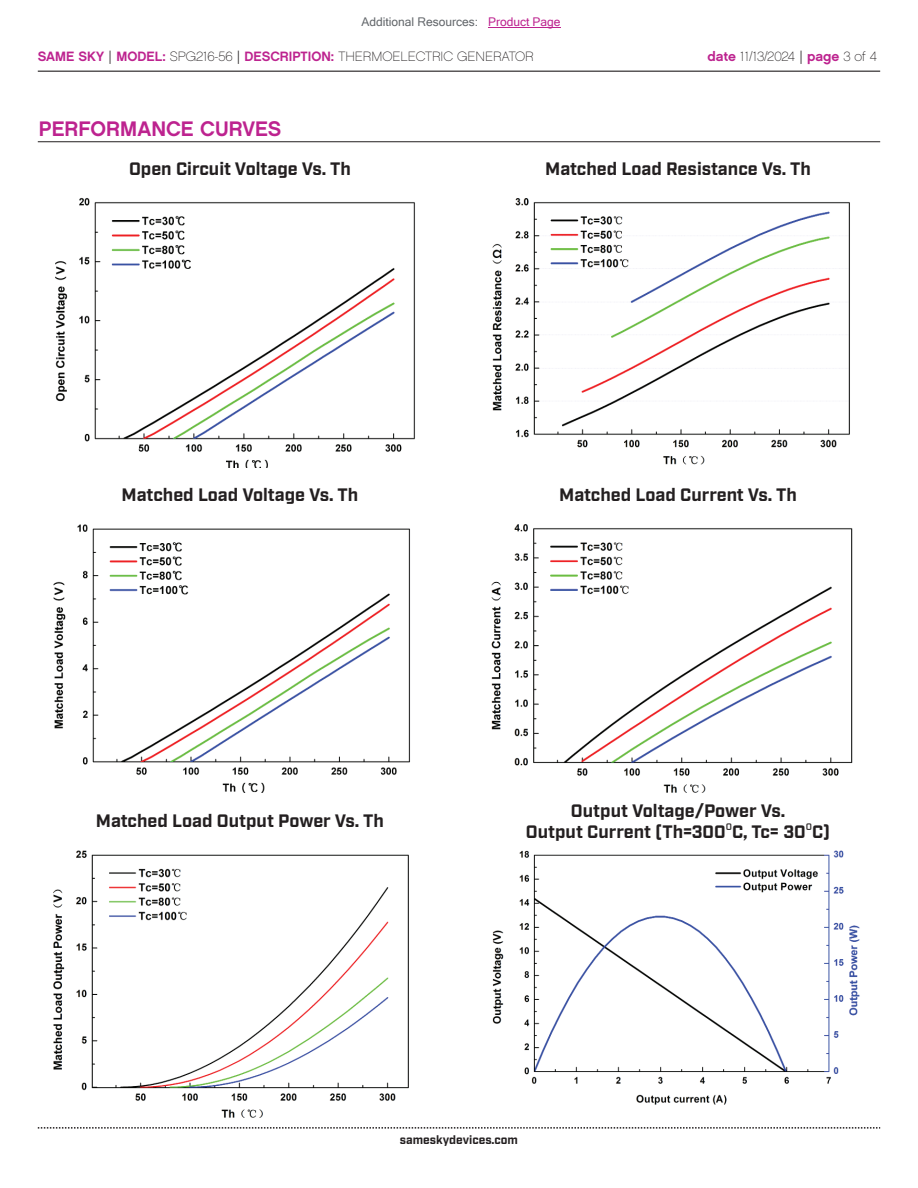
<style>
.page{position:relative;width:918px;height:1188px;background:#fff}
.page>*{position:absolute;margin:0;border:0;box-sizing:border-box;transform-origin:0 0}
.t1{font:21px "Chalet New York Nineteen Sixty";color:#bd238f}
.t2{font:700 18px/21.6px "Industry";color:#231f20;text-align:center}
.t3{font:13.5px "Chalet Paris Nineteen Sixty";color:#231f20}
.t4{font:12px "Microsoft Sans Serif";color:#63676b}
.t5{font:700 12px "Industry";color:#231f20}
.s1{color:#bd238f}
.s2{font-family:"Chalet New York Nineteen Sixty";color:#bd238f}
.s3{font-family:"Industry"}
.s4{font-weight:400}
</style>
<div class="page">
<hr style="left:38px;top:71px;width:842px;height:1px;background:#231f20">
<svg style="left:38px;top:1127px;width:842px;height:2px"></svg>
<hr style="left:38px;top:141px;width:842px;height:1px;background:#231f20">
<img style="left:492px;top:198px;width:358px;height:267px">
<img style="left:491px;top:524px;width:362px;height:269px">
<img style="left:492px;top:850px;width:368px;height:255px">
<img style="left:55px;top:197px;width:360px;height:271px">
<img style="left:53px;top:524px;width:357px;height:269px">
<img style="left:53px;top:850px;width:356px;height:268px">
<hr style="left:488px;top:27px;width:73px;height:1px;background:#bd238f">
<p class="t4" style="left:362px;top:15px;width:201px">Additional Resources: <span class="s1">Product Page</span></p>
<p class="t3" style="left:38px;top:48px;width:497px"><span class="s2">SAME SKY</span> <span class="s3">|</span> <span class="s2">MODEL:</span> SPG216-56 <span class="s3">|</span> <span class="s2">DESCRIPTION:</span> THERMOELECTRIC GENERATOR</p>
<p class="t3" style="left:707px;top:48px;width:171px"><span class="s2">date</span> 11/13/2024 <span class="s3">|</span> <span class="s2">page</span> 3 of 4</p>
<p class="t1" style="left:39px;top:115px;width:244px">PERFORMANCE CURVES</p>
<p class="t2" style="left:129px;top:159px;width:223px">Open Circuit Voltage Vs. Th</p>
<p class="t2" style="left:545px;top:159px;width:267px">Matched Load Resistance Vs. Th</p>
<p class="t2" style="left:122px;top:485px;width:238px">Matched Load Voltage Vs. Th</p>
<p class="t2" style="left:559px;top:485px;width:239px">Matched Load Current Vs. Th</p>
<p class="t2" style="left:96px;top:811px;width:290px">Matched Load Output Power Vs. Th</p>
<p class="t2" style="left:526px;top:801px;width:306px">Output Voltage/Power Vs.<br>Output Current (Th=300<span class="s4">⁰</span>C, Tc= 30<span class="s4">⁰</span>C)</p>
<p class="t5" style="left:400px;top:1132px;width:120px">sameskydevices.com</p>
</div>
